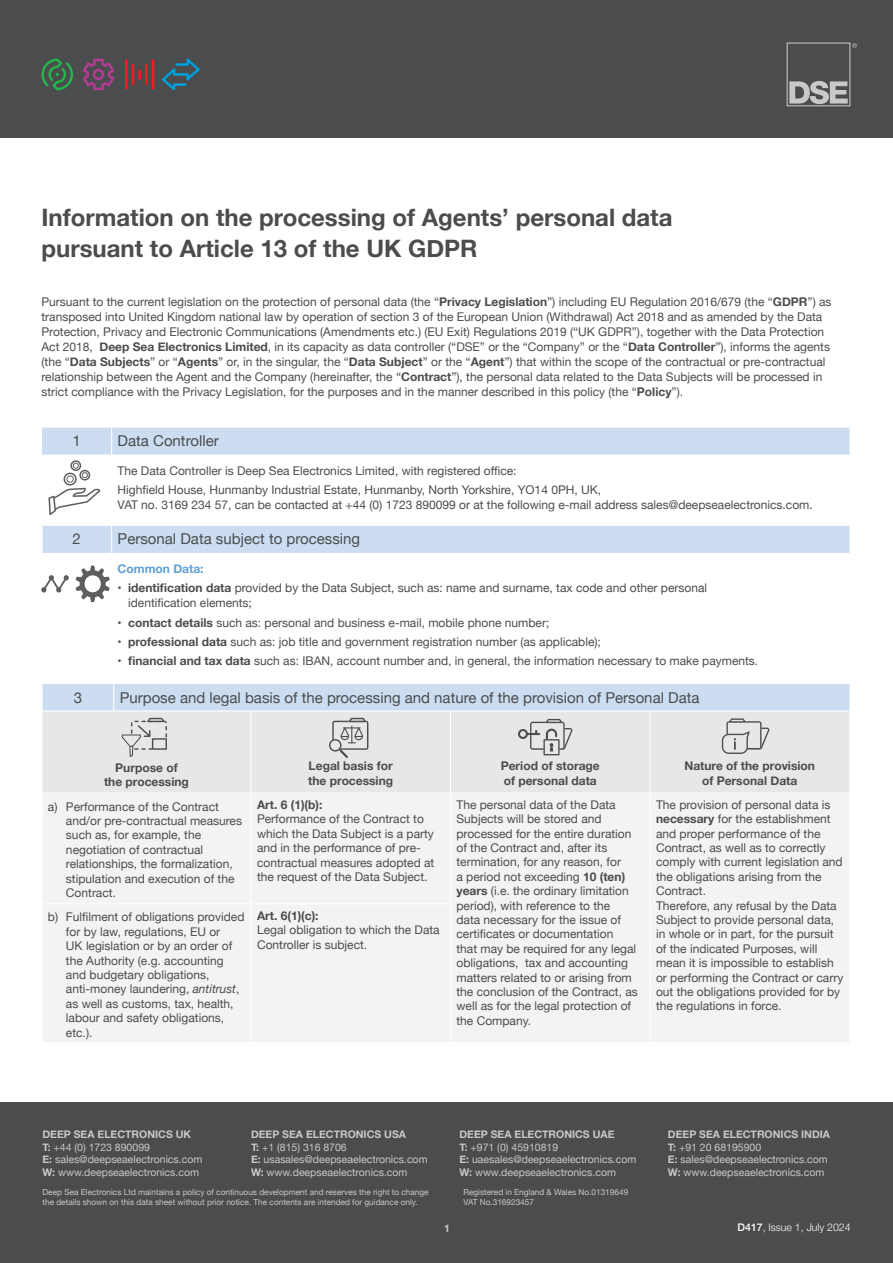
<style>
.page{position:relative;width:893px;height:1263px;background:#fff}
.page>*{position:absolute;margin:0;border:0;box-sizing:border-box;transform-origin:0 0}
.t1{font:700 24px/31.5px "Helvetica Neue";color:#4b4c4d}
.t2{font:15px "Helvetica Neue";color:#4b4c4d}
.t3{font:12px/14.4px "Helvetica Neue";color:#4b4c4d}
.t4{font:700 12px/14.4px "Helvetica Neue";color:#4b4c4d;text-align:center}
.Tabs{font:700 12px "Helvetica Neue";color:#5c9fd6}
.t5{font:10.5px "Helvetica Neue";color:#c7c8ca}
.t6{font:700 10.5px "Helvetica Neue";color:#c7c8ca}
.t7{font:300 10.5px "Helvetica Neue";color:#fff}
.t8{font:8.25px/9.9px "Helvetica Neue";color:#c7c8ca}
.s1{font-weight:700}
.s2{font-style:italic}
.s3{font-weight:500}
</style>
<div class="page">
<div style="left:0;top:1px;width:893px;height:137px;background:#4b4c4d"></div>
<div style="left:0;top:1103px;width:893px;height:160px;background:#4b4c4d"></div>
<svg style="left:787px;top:43px;width:70px;height:63px"></svg>
<svg style="left:42px;top:428px;width:807px;height:125px"></svg>
<svg style="left:111px;top:428px;width:1px;height:27px"></svg>
<hr style="left:41px;top:526px;width:2px;height:27px;background:#fff">
<svg style="left:111px;top:526px;width:1px;height:27px"></svg>
<div style="left:43px;top:711px;width:806px;height:81px;background:#e6e7e9"></div>
<div style="left:43px;top:794px;width:806px;height:248px;background:#f2f3f4"></div>
<div style="left:42px;top:684px;width:807px;height:26px;background:#ccddf1"></div>
<hr style="left:450px;top:711px;width:1px;height:81px;background:#fff">
<hr style="left:649px;top:711px;width:1px;height:81px;background:#fff">
<hr style="left:450px;top:794px;width:1px;height:109px;background:#fff">
<hr style="left:649px;top:794px;width:1px;height:110px;background:#fff">
<hr style="left:251px;top:903px;width:200px;height:1px;background:#fff">
<hr style="left:450px;top:904px;width:1px;height:138px;background:#fff">
<hr style="left:649px;top:904px;width:1px;height:138px;background:#fff">
<hr style="left:250px;top:711px;width:2px;height:81px;background:#fff">
<hr style="left:250px;top:794px;width:2px;height:109px;background:#fff">
<hr style="left:250px;top:904px;width:2px;height:138px;background:#fff">
<hr style="left:41px;top:903px;width:73px;height:1px;background:#fff">
<hr style="left:114px;top:903px;width:137px;height:1px;background:#fff">
<svg style="left:41px;top:59px;width:32px;height:31px"></svg>
<svg style="left:162px;top:59px;width:38px;height:31px"></svg>
<hr style="left:145px;top:64px;width:3px;height:21px;background:#ee1d23">
<hr style="left:152px;top:59px;width:2px;height:31px;background:#ee1d23">
<hr style="left:125px;top:59px;width:3px;height:31px;background:#ee1d23">
<hr style="left:132px;top:64px;width:2px;height:21px;background:#ee1d23">
<svg style="left:138px;top:69px;width:3px;height:11px"></svg>
<svg style="left:83px;top:59px;width:31px;height:31px"></svg>
<svg style="left:48px;top:460px;width:52px;height:55px"></svg>
<svg style="left:121px;top:717px;width:46px;height:41px;background:#cecfd1"></svg>
<svg style="left:76px;top:565px;width:34px;height:37px"></svg>
<svg style="left:41px;top:575px;width:28px;height:17px"></svg>
<svg style="left:518px;top:718px;width:55px;height:37px;background:#c6c7c8"></svg>
<svg style="left:329px;top:717px;width:39px;height:41px;background:#c3c4c6"></svg>
<svg style="left:721px;top:718px;width:49px;height:36px;background:#cacbcd"></svg>
<p class="t1" style="left:41px;top:202px;width:633px">Information on the processing of Agents’ personal data pursuant to Article 13 of the UK GDPR</p>
<p class="t3" style="left:41px;top:295px;width:792px;line-height:15px">Pursuant to the current legislation on the protection of personal data (the “<span class="s1">Privacy Legislation</span>”) including EU Regulation 2016/679 (the “<span class="s1">GDPR</span>”) as transposed into United Kingdom national law by operation of section 3 of the European Union (Withdrawal) Act 2018 and as amended by the Data Protection, Privacy and Electronic Communications (Amendments etc.) (EU Exit) Regulations 2019 (“UK GDPR”), together with the Data Protection Act 2018, <span class="s1">Deep Sea Electronics Limited</span>, in its capacity as data controller (“DSE” or the “Company” or the “<span class="s1">Data Controller</span>”), informs the agents (the “<span class="s1">Data Subjects</span>” or “<span class="s1">Agents</span>” or, in the singular, the “<span class="s1">Data Subject</span>” or the “<span class="s1">Agent</span>”) that within the scope of the contractual or pre-contractual relationship between the Agent and the Company (hereinafter, the “<span class="s1">Contract</span>”), the personal data related to the Data Subjects will be processed in strict compliance with the Privacy Legislation, for the purposes and in the manner described in this policy (the “<span class="s1">Policy</span>”).</p>
<p class="t2" style="left:73px;top:430px;width:10px">1</p>
<p class="t2" style="left:118px;top:430px;width:103px">Data Controller</p>
<p class="t3" style="left:118px;top:464px;width:400px">The Data Controller is Deep Sea Electronics Limited, with registered office:</p>
<p class="t3" style="left:118px;top:483px;width:697px;line-height:15px">Highfield House, Hunmanby Industrial Estate, Hunmanby, North Yorkshire, YO14 0PH, UK,<br>VAT no. 3169 234 57, can be contacted at +44 (0) 1723 890099 or at the following e-mail address sales@deepseaelectronics.com.</p>
<p class="t2" style="left:73px;top:528px;width:10px">2</p>
<p class="t2" style="left:118px;top:528px;width:244px">Personal Data subject to processing</p>
<p class="Tabs" style="left:118px;top:559px;width:87px">Common Data:</p>
<p class="t3" style="left:128px;top:581px;width:580px;line-height:15px;text-indent:-10px"><span class="s1">• identification data</span> provided by the Data Subject, such as: name and surname, tax code and other personal identification elements;</p>
<p class="t3" style="left:118px;top:616px;width:433px"><span class="s1">• contact details</span> such as: personal and business e-mail, mobile phone number;</p>
<p class="t3" style="left:118px;top:635px;width:485px"><span class="s1">• professional data</span> such as: job title and government registration number (as applicable);</p>
<p class="t3" style="left:118px;top:654px;width:642px"><span class="s1">• financial and tax data</span> such as: IBAN, account number and, in general, the information necessary to make payments.</p>
<p class="t2" style="left:74px;top:686px;width:10px">3</p>
<p class="t2" style="left:120px;top:686px;width:581px">Purpose and legal basis of the processing and nature of the provision of Personal Data</p>
<p class="t4" style="left:104px;top:761px;width:86px">Purpose of<br>the processing</p>
<p class="t4" style="left:308px;top:759px;width:86px;text-align:left">Legal basis for the processing</p>
<p class="t4" style="left:501px;top:759px;width:101px;text-align:left">Period of storage of personal data</p>
<p class="t4" style="left:684px;top:759px;width:132px">Nature of the provision of Personal Data</p>
<p class="t3" style="left:66px;top:800px;width:178px;text-indent:-18px">a) Performance of the Contract and/or pre-contractual measures such as, for example, the negotiation of contractual relationships, the formalization, stipulation and execution of the<br>Contract.</p>
<p class="t4" style="left:257px;top:798px;width:67px">Art. 6 (1)(b):</p>
<p class="t3" style="left:456px;top:798px;width:183px">The personal data of the Data<br>Subjects will be stored and processed for the entire duration of the Contract and, after its termination, for any reason, for<br>a period not exceeding <span class="s1">10 (ten) years</span> (i.e. the ordinary limitation period), with reference to the<br>data necessary for the issue of certificates or documentation<br>that may be required for any legal obligations, tax and accounting matters related to or arising from the conclusion of the Contract, as well as for the legal protection of the Company.</p>
<p class="t3" style="left:656px;top:798px;width:188px">The provision of personal data is <span class="s1">necessary</span> for the establishment and proper performance of the<br>Contract, as well as to correctly comply with current legislation and the obligations arising from the<br>Contract.</p>
<p class="t3" style="left:257px;top:813px;width:179px">Performance of the Contract to which the Data Subject is a party and in the performance of pre&shy;contractual measures adopted at the request of the Data Subject.</p>
<p class="t3" style="left:656px;top:899px;width:189px">Therefore, any refusal by the Data Subject to provide personal data, in whole or in part, for the pursuit of the indicated Purposes, will mean it is impossible to establish or performing the Contract or carry out the obligations provided for by the regulations in force.</p>
<p class="t3" style="left:66px;top:910px;width:180px;text-indent:-18px">b) Fulfilment of obligations provided for by law, regulations, EU or<br>UK legislation or by an order of the Authority (e.g. accounting and budgetary obligations, anti-money laundering, <span class="s2">antitrust</span>, as well as customs, tax, health, labour and safety obligations, etc.).</p>
<p class="t4" style="left:257px;top:909px;width:63px">Art. 6(1)(c):</p>
<p class="t3" style="left:257px;top:923px;width:184px">Legal obligation to which the Data<br>Controller is subject.</p>
<p class="t6" style="left:43px;top:1126px;width:150px">DEEP SEA ELECTRONICS UK</p>
<p class="t5" style="left:43px;top:1139px;width:109px"><span class="s1">T:</span> +44 (0) 1723 890099</p>
<p class="t5" style="left:43px;top:1152px;width:161px"><span class="s1">E:</span> sales@deepseaelectronics.com</p>
<p class="t5" style="left:43px;top:1164px;width:158px"><span class="s1">W:</span> www.deepseaelectronics.com</p>
<p class="t6" style="left:251px;top:1126px;width:157px">DEEP SEA ELECTRONICS USA</p>
<p class="t5" style="left:251px;top:1139px;width:97px"><span class="s1">T:</span> +1 (815) 316 8706</p>
<p class="t5" style="left:251px;top:1152px;width:178px"><span class="s1">E:</span> usasales@deepseaelectronics.com</p>
<p class="t5" style="left:251px;top:1164px;width:158px"><span class="s1">W:</span> www.deepseaelectronics.com</p>
<p class="t6" style="left:459px;top:1126px;width:156px">DEEP SEA ELECTRONICS UAE</p>
<p class="t5" style="left:459px;top:1139px;width:100px"><span class="s1">T:</span> +971 (0) 45910819</p>
<p class="t5" style="left:459px;top:1152px;width:179px"><span class="s1">E:</span> uaesales@deepseaelectronics.com</p>
<p class="t5" style="left:459px;top:1164px;width:158px"><span class="s1">W:</span> www.deepseaelectronics.com</p>
<p class="t8" style="left:43px;top:1187px;width:388px">Deep Sea Electronics Ltd maintains a policy of continuous development and reserves the right to change the details shown on this data sheet without prior notice. The contents are intended for guidance only.</p>
<p class="t8" style="left:463px;top:1187px;width:166px">Registered in England &amp; Wales No.01319649</p>
<p class="t8" style="left:463px;top:1197px;width:72px">VAT No.316923457</p>
<p class="t6" style="left:444px;top:1220px;width:7px">1</p>
<p class="t6" style="left:668px;top:1126px;width:164px">DEEP SEA ELECTRONICS INDIA</p>
<p class="t5" style="left:668px;top:1139px;width:95px"><span class="s1">T:</span> +91 20 68195900</p>
<p class="t5" style="left:668px;top:1152px;width:161px"><span class="s1">E:</span> sales@deepseaelectronics.com</p>
<p class="t5" style="left:668px;top:1164px;width:158px"><span class="s1">W:</span> www.deepseaelectronics.com</p>
<p class="t7" style="left:738px;top:1219px;width:115px"><span class="s3">D417</span>, Issue 1, July 2024</p>
</div>
